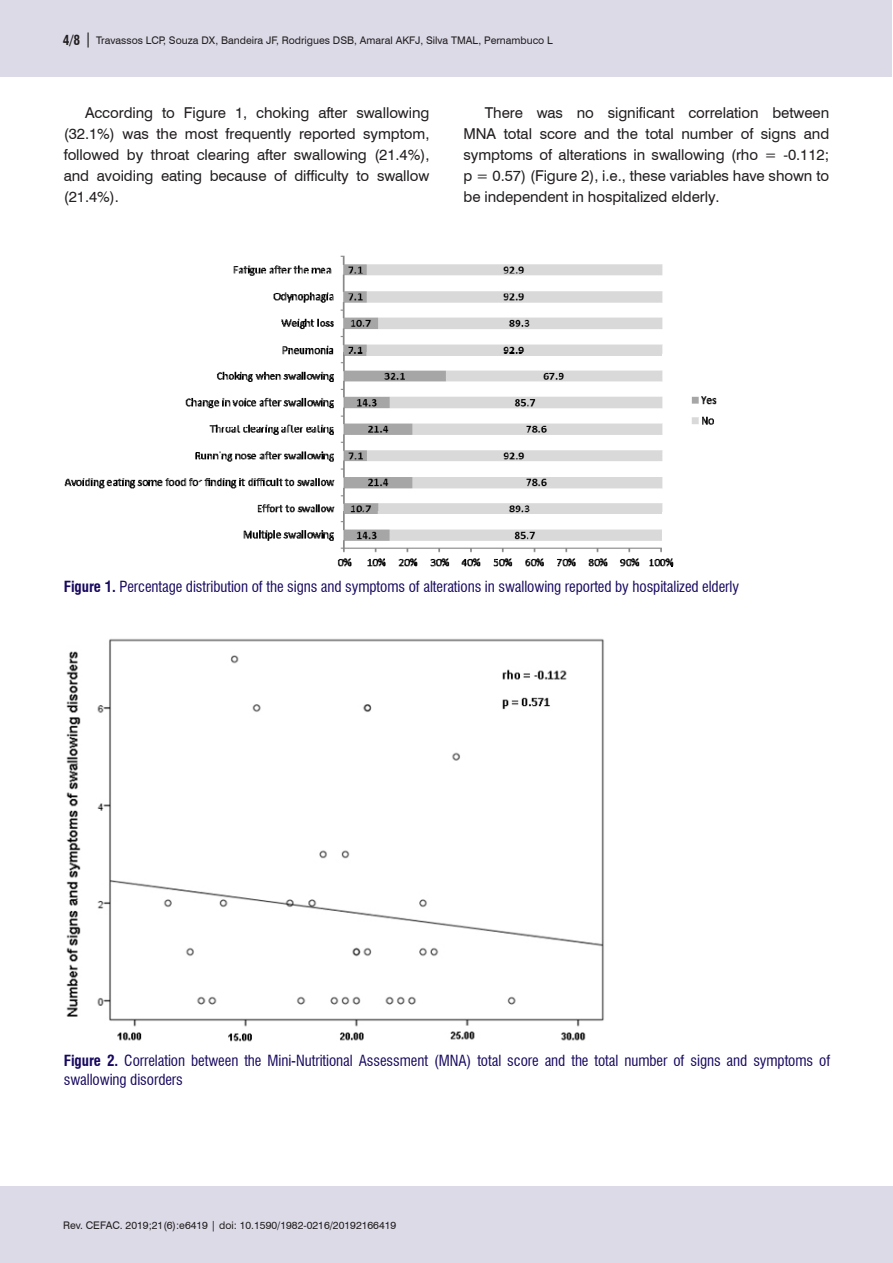
<style>
.page{position:relative;width:893px;height:1263px;background:#fff}
.page>*{position:absolute;margin:0;border:0;box-sizing:border-box;transform-origin:0 0}
.Corpo_do_texto_INGL{font:15px/21px "Swiss 721 BT";letter-spacing:-.005em;color:#231f20;text-align:justify}
.Titulo_tabelas_e_gr{font:condensed 15px/19.5px "Swiss 721 BT";letter-spacing:-.005em;color:#18085f}
.t1{font:10.5px "Swiss 721 BT";color:#231f20}
.s1{font-weight:700;font-stretch:condensed;font-size:13.5px}
.s2{font-size:15px}
.s3{font-weight:700}
</style>
<div class="page">
<div style="left:0;top:1186px;width:892px;height:77px;background:#dcdae7"></div>
<div style="left:0;top:0;width:892px;height:77px;background:#dcdae7"></div>
<img style="left:233px;top:255px;width:430px;height:98px">
<img style="left:64px;top:353px;width:653px;height:159px">
<img style="left:344px;top:511px;width:317px;height:1px">
<img style="left:243px;top:512px;width:431px;height:55px">
<img style="left:66px;top:638px;width:538px;height:404px">
<p class="t1" style="left:63px;top:33px;width:492px"><span class="s1">4/8</span> <span class="s2">|</span> Travassos LCP, Souza DX, Bandeira JF, Rodrigues DSB, Amaral AKFJ, Silva TMAL, Pernambuco L</p>
<p class="Corpo_do_texto_INGL" style="left:64px;top:101px;width:367px;text-indent:21px">According to Figure 1, choking after swallowing (32.1%) was the most frequently reported symptom, followed by throat clearing after swallowing (21.4%), and avoiding eating because of difficulty to swallow (21.4%).</p>
<p class="Corpo_do_texto_INGL" style="left:463px;top:101px;width:367px;text-indent:21px">There was no significant correlation between MNA total score and the total number of signs and symptoms of alterations in swallowing (rho = -0.112; p = 0.57) (Figure 2), i.e., these variables have shown to be independent in hospitalized elderly.</p>
<p class="Titulo_tabelas_e_gr" style="left:64px;top:577px;width:677px"><span class="s3">Figure 1.</span> Percentage distribution of the signs and symptoms of alterations in swallowing reported by hospitalized elderly</p>
<p class="Titulo_tabelas_e_gr" style="left:64px;top:1050px;width:768px"><span class="s3">Figure 2.</span> Correlation between the Mini-Nutritional Assessment (MNA) total score and the total number of signs and symptoms of swallowing disorders</p>
<p class="t1" style="left:63px;top:1218px;width:335px">Rev. CEFAC. 2019;21(6):e6419 | doi: 10.1590/1982-0216/20192166419</p>
</div>
